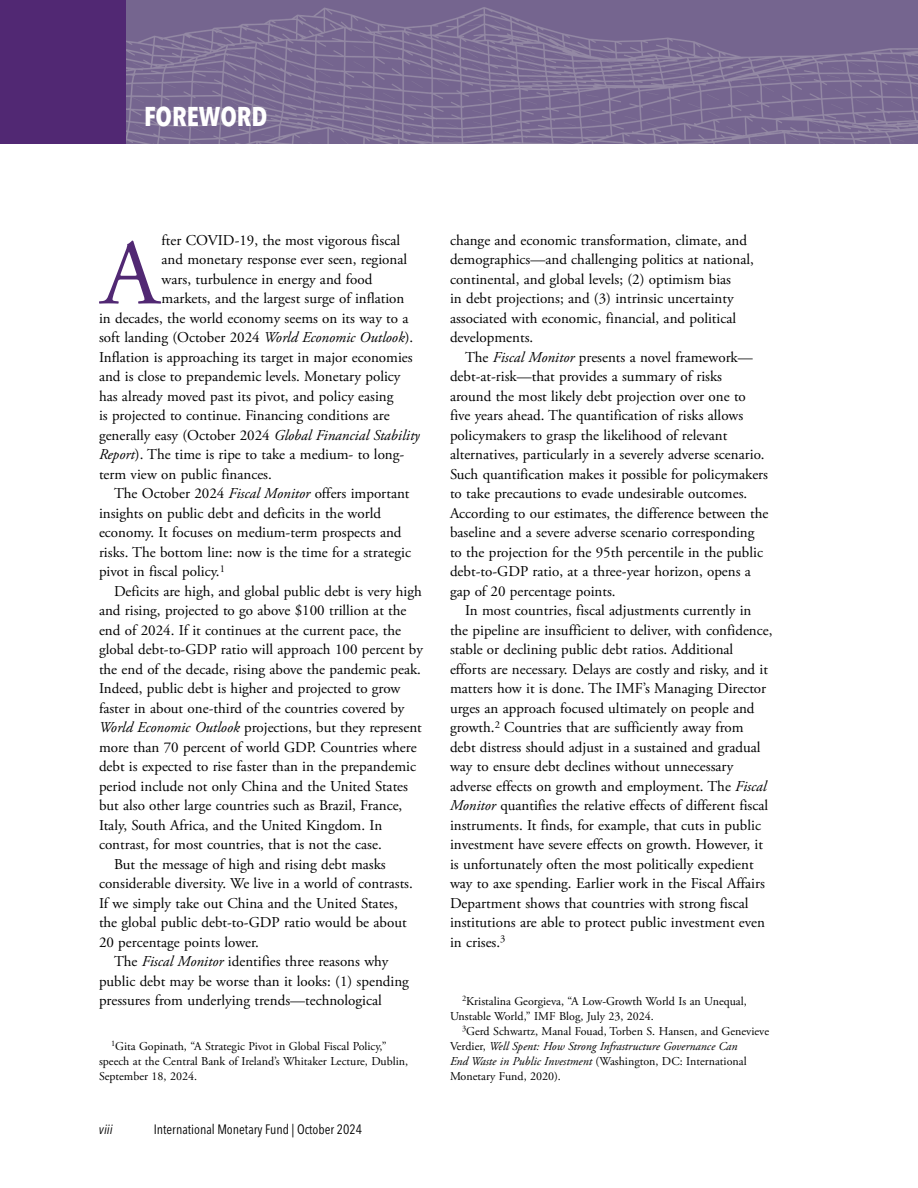
<style>
.page{position:relative;width:918px;height:1188px;background:#fff}
.page>*{position:absolute;margin:0;border:0;box-sizing:border-box;transform-origin:0 0}
.t1{font:92.85px "Adobe Garamond Pro";color:#512873}
.t2{font:700 condensed 27px "Avenir Next W1 G";color:#fff}
.t3{font:15px/19.5px "Adobe Garamond Pro";color:#000}
.t4{font:condensed 13.5px "Avenir Next W1 G";color:#000}
.t5{font:italic condensed 13.5px "Avenir Next W1 G";color:#000}
.t6{font:12px/15px "Adobe Garamond Pro";color:#000}
.s1{font-style:italic}
</style>
<div class="page">
<img style="left:126px;top:0;width:792px;height:144px">
<div style="left:0;top:0;width:126px;height:144px;background:#512873"></div>
<h2 class="t2" style="left:144px;top:95px;width:125px">FOREWORD</h2>
<h1 class="t1" style="left:101px;top:218px;width:59px">A</h1>
<p class="t3" style="left:162px;top:231px;width:240px">fter COVID-19, the most vigorous fiscal</p>
<p class="t3" style="left:162px;top:250px;width:247px">and monetary response ever seen, regional</p>
<p class="t3" style="left:162px;top:270px;width:212px">wars, turbulence in energy and food</p>
<p class="t3" style="left:162px;top:289px;width:244px">markets, and the largest surge of inflation</p>
<p class="t3" style="left:99px;top:309px;width:311px">in decades, the world economy seems on its way to a</p>
<p class="t3" style="left:99px;top:328px;width:316px">soft landing (October 2024 <span class="s1">World Economic Outlook</span>).</p>
<p class="t3" style="left:99px;top:348px;width:315px">Inflation is approaching its target in major economies</p>
<p class="t3" style="left:99px;top:367px;width:303px">and is close to prepandemic levels. Monetary policy</p>
<p class="t3" style="left:99px;top:387px;width:296px">has already moved past its pivot, and policy easing</p>
<p class="t3" style="left:99px;top:406px;width:292px">is projected to continue. Financing conditions are</p>
<p class="t3" style="left:99px;top:426px;width:322px">generally easy (October 2024 <span class="s1">Global Financial Stability</span></p>
<p class="t3" style="left:99px;top:445px;width:307px"><span class="s1">Report</span>). The time is ripe to take a medium- to long-</p>
<p class="t3" style="left:99px;top:465px;width:174px">term view on public finances.</p>
<p class="t3" style="left:114px;top:484px;width:297px">The October 2024 <span class="s1">Fiscal Monitor</span> offers important</p>
<p class="t3" style="left:99px;top:504px;width:284px">insights on public debt and deficits in the world</p>
<p class="t3" style="left:99px;top:523px;width:304px">economy. It focuses on medium-term prospects and</p>
<p class="t3" style="left:99px;top:543px;width:314px">risks. The bottom line: now is the time for a strategic</p>
<p class="t3" style="left:99px;top:562px;width:127px">pivot in fiscal policy.<sup>1</sup></p>
<p class="t3" style="left:114px;top:582px;width:309px">Deficits are high, and global public debt is very high</p>
<p class="t3" style="left:99px;top:601px;width:309px">and rising, projected to go above $100 trillion at the</p>
<p class="t3" style="left:99px;top:621px;width:304px">end of 2024. If it continues at the current pace, the</p>
<p class="t3" style="left:99px;top:640px;width:325px">global debt-to-GDP ratio will approach 100 percent by</p>
<p class="t3" style="left:99px;top:660px;width:324px">the end of the decade, rising above the pandemic peak.</p>
<p class="t3" style="left:99px;top:679px;width:303px">Indeed, public debt is higher and projected to grow</p>
<p class="t3" style="left:99px;top:699px;width:307px">faster in about one-third of the countries covered by</p>
<p class="t3" style="left:99px;top:718px;width:324px"><span class="s1">World Economic Outlook</span> projections, but they represent</p>
<p class="t3" style="left:99px;top:738px;width:319px">more than 70 percent of world GDP. Countries where</p>
<p class="t3" style="left:99px;top:757px;width:319px">debt is expected to rise faster than in the prepandemic</p>
<p class="t3" style="left:99px;top:777px;width:311px">period include not only China and the United States</p>
<p class="t3" style="left:99px;top:796px;width:305px">but also other large countries such as Brazil, France,</p>
<p class="t3" style="left:99px;top:816px;width:285px">Italy, South Africa, and the United Kingdom. In</p>
<p class="t3" style="left:99px;top:835px;width:284px">contrast, for most countries, that is not the case.</p>
<p class="t3" style="left:114px;top:855px;width:273px">But the message of high and rising debt masks</p>
<p class="t3" style="left:99px;top:874px;width:315px">considerable diversity. We live in a world of contrasts.</p>
<p class="t3" style="left:99px;top:894px;width:300px">If we simply take out China and the United States,</p>
<p class="t3" style="left:99px;top:913px;width:309px">the global public debt-to-GDP ratio would be about</p>
<p class="t3" style="left:99px;top:933px;width:161px">20 percentage points lower.</p>
<p class="t3" style="left:114px;top:952px;width:276px">The <span class="s1">Fiscal Monitor</span> identifies three reasons why</p>
<p class="t3" style="left:99px;top:972px;width:311px">public debt may be worse than it looks: (1) spending</p>
<p class="t3" style="left:99px;top:991px;width:284px">pressures from underlying trends—technological</p>
<p class="t6" style="left:99px;top:1039px;width:311px;text-indent:12px"><sup>1</sup>Gita Gopinath, “A Strategic Pivot in Global Fiscal Policy,” speech at the Central Bank of Ireland’s Whitaker Lecture, Dublin,<br>September 18, 2024.</p>
<p class="t5" style="left:99px;top:1118px;width:15px">viii</p>
<p class="t4" style="left:154px;top:1118px;width:210px">International Monetary Fund | October 2024</p>
<p class="t3" style="left:450px;top:231px;width:305px">change and economic transformation, climate, and demographics—and challenging politics at national, continental, and global levels; (2) optimism bias<br>in debt projections; and (3) intrinsic uncertainty associated with economic, financial, and political developments.</p>
<p class="t3" style="left:450px;top:348px;width:320px;text-indent:15px">The <span class="s1">Fiscal Monitor</span> presents a novel framework— debt-at-risk—that provides a summary of risks<br>around the most likely debt projection over one to five years ahead. The quantification of risks allows policymakers to grasp the likelihood of relevant alternatives, particularly in a severely adverse scenario.<br>Such quantification makes it possible for policymakers to take precautions to evade undesirable outcomes.<br>According to our estimates, the difference between the baseline and a severe adverse scenario corresponding to the projection for the 95th percentile in the public debt-to-GDP ratio, at a three-year horizon, opens a gap of 20 percentage points.</p>
<p class="t3" style="left:450px;top:601px;width:324px;text-indent:15px">In most countries, fiscal adjustments currently in the pipeline are insufficient to deliver, with confidence, stable or declining public debt ratios. Additional efforts are necessary. Delays are costly and risky, and it matters how it is done. The IMF’s Managing Director urges an approach focused ultimately on people and growth.<sup>2</sup> Countries that are sufficiently away from debt distress should adjust in a sustained and gradual way to ensure debt declines without unnecessary adverse effects on growth and employment. The <span class="s1">Fiscal Monitor</span> quantifies the relative effects of different fiscal instruments. It finds, for example, that cuts in public investment have severe effects on growth. However, it is unfortunately often the most politically expedient way to axe spending. Earlier work in the Fiscal Affairs Department shows that countries with strong fiscal institutions are able to protect public investment even in crises.<sup>3</sup></p>
<p class="t6" style="left:450px;top:994px;width:298px;text-indent:12px"><sup>2</sup>Kristalina Georgieva, “A Low-Growth World Is an Unequal,<br>Unstable World,” IMF Blog, July 23, 2024.</p>
<p class="t6" style="left:450px;top:1024px;width:321px;text-indent:12px"><sup>3</sup>Gerd Schwartz, Manal Fouad, Torben S. Hansen, and Genevieve Verdier, <span class="s1">Well Spent: How Strong Infrastructure Governance Can<br>End Waste in Public Investment</span> (Washington, DC: International Monetary Fund, 2020).</p>
</div>
